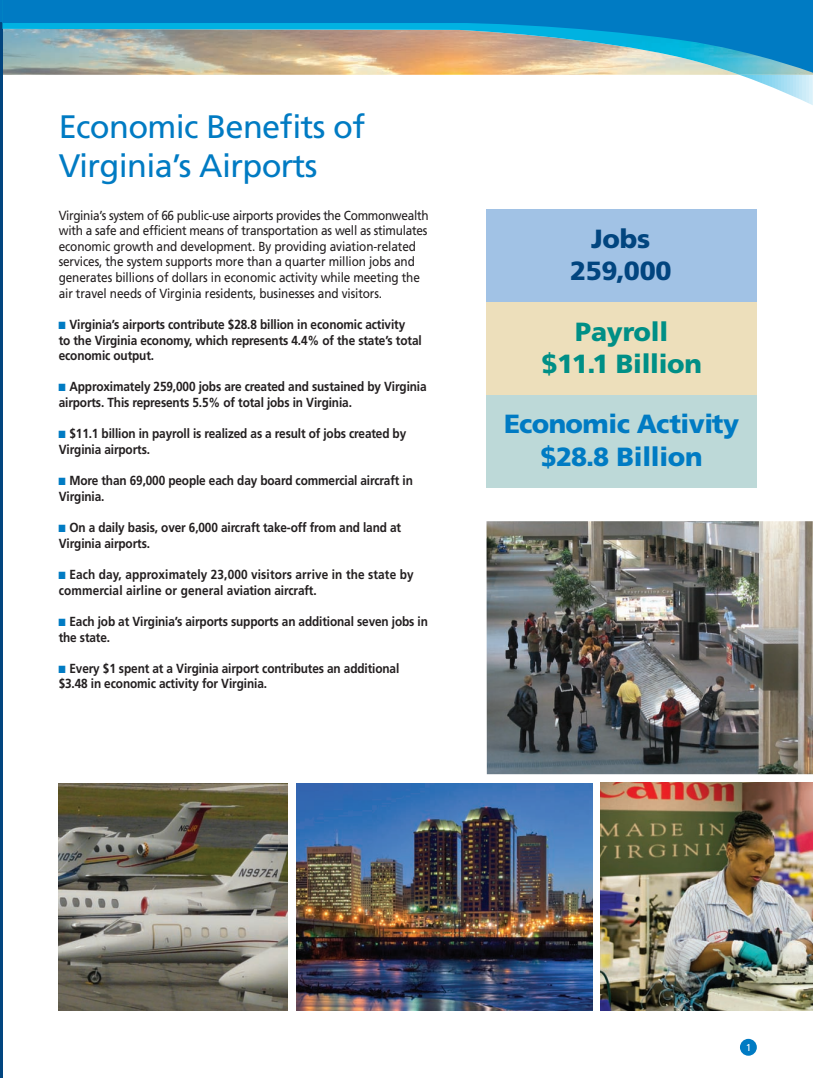
<style>
.page{position:relative;width:813px;height:1078px;background:#fff}
.page>*{position:absolute;margin:0;border:0;box-sizing:border-box;transform-origin:0 0}
.t1{font:32.5px/39px "Frutiger";letter-spacing:-.02em;color:#007bc3}
.t2{font:900 26.25px/32.5px "Frutiger";letter-spacing:-.02em;color:#007bc3;text-align:center}
.t3{font:900 26.25px/32.5px "Frutiger";letter-spacing:-.01em;color:#008f86;text-align:center}
.t4{font:900 26.25px "Frutiger";letter-spacing:-.01em;color:#01457f}
.t5{font:700 13.12px/15.6px "Frutiger";letter-spacing:-.01em;color:#231f20;scale:.9 1}
.t6{font:13.12px/15.6px "Frutiger";letter-spacing:-.01em;color:#231f20;text-align:justify;scale:.9 1}
.t7{font:700 13.12px/15.6px "Frutiger";letter-spacing:.01em;color:#231f20;scale:.9 1}
.t8{font:10px "Frutiger";color:#fff}
.s1{font-family:"Zingbats SW";font-weight:400;color:#007bc3}
</style>
<div class="page">
<div style="left:486px;top:209px;width:270px;height:93px;background:#a1c2e5"></div>
<hr style="left:0;top:0;width:2px;height:1078px;background:#01457f">
<svg style="left:0;top:0;width:2px;height:22px"></svg>
<svg style="left:746px;top:77px;width:66px;height:28px"></svg>
<img style="left:2px;top:0;width:810px;height:77px">
<div style="left:486px;top:302px;width:270px;height:93px;background:#eddfbb"></div>
<div style="left:486px;top:395px;width:270px;height:93px;background:#bdd9d8"></div>
<img style="left:486px;top:521px;width:326px;height:253px">
<div style="left:739px;top:1038px;width:17px;height:17px;background:#007bc3;border-radius:50%"></div>
<img style="left:59px;top:783px;width:228px;height:227px">
<img style="left:296px;top:783px;width:296px;height:227px">
<img style="left:600px;top:783px;width:212px;height:227px">
<h1 class="t1" style="left:59px;top:107px;width:308px">Economic Benefits of<br>Virginia’s Airports</h1>
<p class="t6" style="left:59px;top:207px;width:412px">Virginia’s system of 66 public-use airports provides the Commonwealth with a safe and efficient means of transportation as well as stimulates economic growth and development. By providing aviation-related</p>
<p class="t4" style="left:591px;top:223px;width:61px">Jobs</p>
<p class="t6" style="left:59px;top:254px;width:403px">services, the system supports more than a quarter million jobs and generates billions of dollars in economic activity while meeting the</p>
<p class="t4" style="left:570px;top:255px;width:103px">259,000</p>
<p class="t6" style="left:59px;top:285px;width:361px">air travel needs of Virginia residents, businesses and visitors.</p>
<p class="t5" style="left:59px;top:316px;width:405px"><span class="s1">n</span> Virginia’s airports contribute $28.8 billion in economic activity<br>to the Virginia economy, which represents 4.4% of the state’s total economic output.</p>
<p class="t5" style="left:59px;top:379px;width:410px"><span class="s1">n</span> Approximately 259,000 jobs are created and sustained by Virginia airports. This represents 5.5% of total jobs in Virginia.</p>
<p class="t5" style="left:59px;top:426px;width:387px"><span class="s1">n</span> $11.1 billion in payroll is realized as a result of jobs created by<br>Virginia airports.</p>
<p class="t5" style="left:59px;top:473px;width:395px"><span class="s1">n</span> More than 69,000 people each day board commercial aircraft in</p>
<p class="t3" style="left:541px;top:315px;width:162px">Payroll $11.1 Billion</p>
<p class="t2" style="left:504px;top:407px;width:236px">Economic Activity $28.8 Billion</p>
<p class="t5" style="left:59px;top:488px;width:52px">Virginia.</p>
<p class="t5" style="left:59px;top:519px;width:382px"><span class="s1">n</span> On a daily basis, over 6,000 aircraft take-off from and land at<br>Virginia airports.</p>
<p class="t7" style="left:59px;top:566px;width:396px"><span class="s1">n</span> Each day, approximately 23,000 visitors arrive in the state by commercial airline or general aviation aircraft.</p>
<p class="t5" style="left:59px;top:613px;width:411px"><span class="s1">n</span> Each job at Virginia’s airports supports an additional seven jobs in the state.</p>
<p class="t5" style="left:59px;top:660px;width:380px"><span class="s1">n</span> Every $1 spent at a Virginia airport contributes an additional $3.48 in economic activity for Virginia.</p>
<p class="t8" style="left:745px;top:1041px;width:7px">1</p>
</div>
